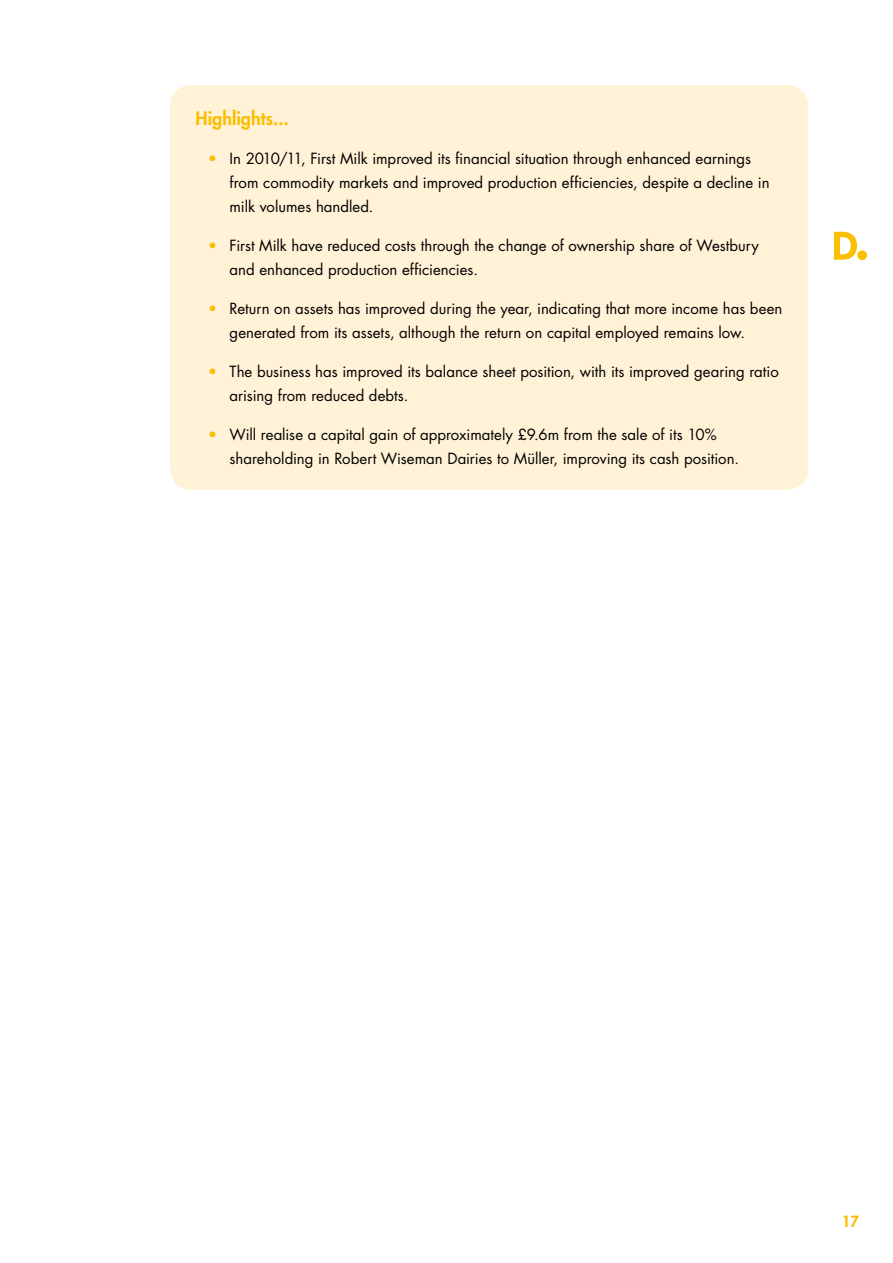
<style>
.page{position:relative;width:893px;height:1263px;background:#fff}
.page>*{position:absolute;margin:0;border:0;box-sizing:border-box;transform-origin:0 0}
.t1{font:800 18px "Futura Std";color:#fbbe00}
.t2{font:15px/24px "Futura Std";color:#000}
.t3{font:800 15px "Futura Std";color:#fbbe00}
.s1{color:#fbbe00}
</style>
<div class="page">
<svg style="left:834px;top:232px;width:23px;height:28px"></svg>
<div style="left:857px;top:250px;width:10px;height:10px;background:#fbbe00;border-radius:50%"></div>
<div style="left:170px;top:85px;width:638px;height:405px;background:#fff2d6;border-radius:21px"></div>
<p class="t1" style="left:196px;top:107px;width:95px">Highlights...</p>
<p class="t2" style="left:230px;top:147px;width:541px;text-indent:-21px"><span class="s1">•</span> In 2010/11, First Milk improved its financial situation through enhanced earnings from commodity markets and improved production efficiencies, despite a decline in milk volumes handled.</p>
<p class="t2" style="left:230px;top:234px;width:531px;text-indent:-21px"><span class="s1">•</span> First Milk have reduced costs through the change of ownership share of Westbury and enhanced production efficiencies.</p>
<p class="t2" style="left:230px;top:297px;width:554px;text-indent:-21px"><span class="s1">•</span> Return on assets has improved during the year, indicating that more income has been generated from its assets, although the return on capital employed remains low.</p>
<p class="t2" style="left:230px;top:360px;width:551px;text-indent:-21px"><span class="s1">•</span> The business has improved its balance sheet position, with its improved gearing ratio arising from reduced debts.</p>
<p class="t2" style="left:230px;top:422px;width:511px;text-indent:-21px"><span class="s1">•</span> Will realise a capital gain of approximately £9.6m from the sale of its 10% shareholding in Robert Wiseman Dairies to Müller, improving its cash position.</p>
<p class="t3" style="left:842px;top:1211px;width:19px">17</p>
</div>
